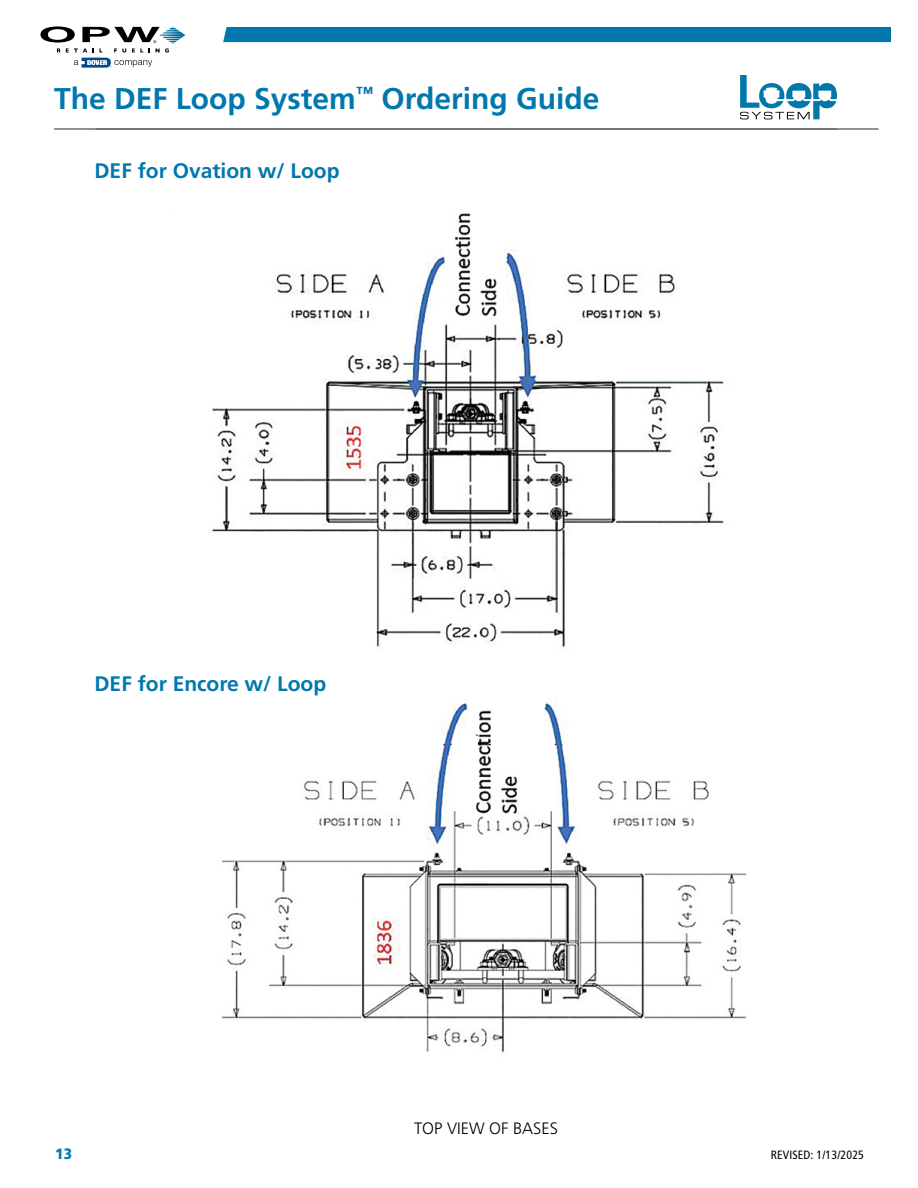
<style>
.page{position:relative;width:918px;height:1188px;background:#fff}
.page>*{position:absolute;margin:0;border:0;box-sizing:border-box;transform-origin:0 0}
.t1{font:700 30px "Frutiger LT Std";color:#0078ae}
.t2{font:700 21px "Frutiger LT Std";color:#0078ae}
.t3{font:300 16.5px "Frutiger LT Std";color:#000}
.t4{font:900 15px "Frutiger LT Std";color:#0078ae;scale:.91 1}
.t5{font:condensed 12px "Frutiger LT Std";letter-spacing:.01em;color:#000}
</style>
<div class="page">
<svg style="left:41px;top:26px;width:144px;height:42px"></svg>
<hr style="left:54px;top:128px;width:783px;height:2px;background:#6d6e71">
<div style="left:223px;top:27px;width:668px;height:15px;background:#0078ae"></div>
<svg style="left:740px;top:75px;width:97px;height:44px"></svg>
<hr style="left:95px;top:128px;width:783px;height:2px;background:#6d6e71">
<img style="left:211px;top:213px;width:513px;height:434px">
<img style="left:221px;top:698px;width:526px;height:355px">
<svg style="left:490px;top:735px;width:257px;height:19px"></svg>
<svg style="left:221px;top:735px;width:257px;height:19px"></svg>
<h1 class="t1" style="left:54px;top:81px;width:547px">The DEF Loop System<sup>™</sup> Ordering Guide</h1>
<p class="t2" style="left:94px;top:158px;width:247px">DEF for Ovation w/ Loop</p>
<p class="t2" style="left:94px;top:671px;width:233px">DEF for Encore w/ Loop</p>
<p class="t4" style="left:55px;top:1144px;width:20px">13</p>
<p class="t3" style="left:414px;top:1119px;width:145px">TOP VIEW OF BASES</p>
<p class="t5" style="left:771px;top:1148px;width:95px">REVISED: 1/13/2025</p>
</div>
